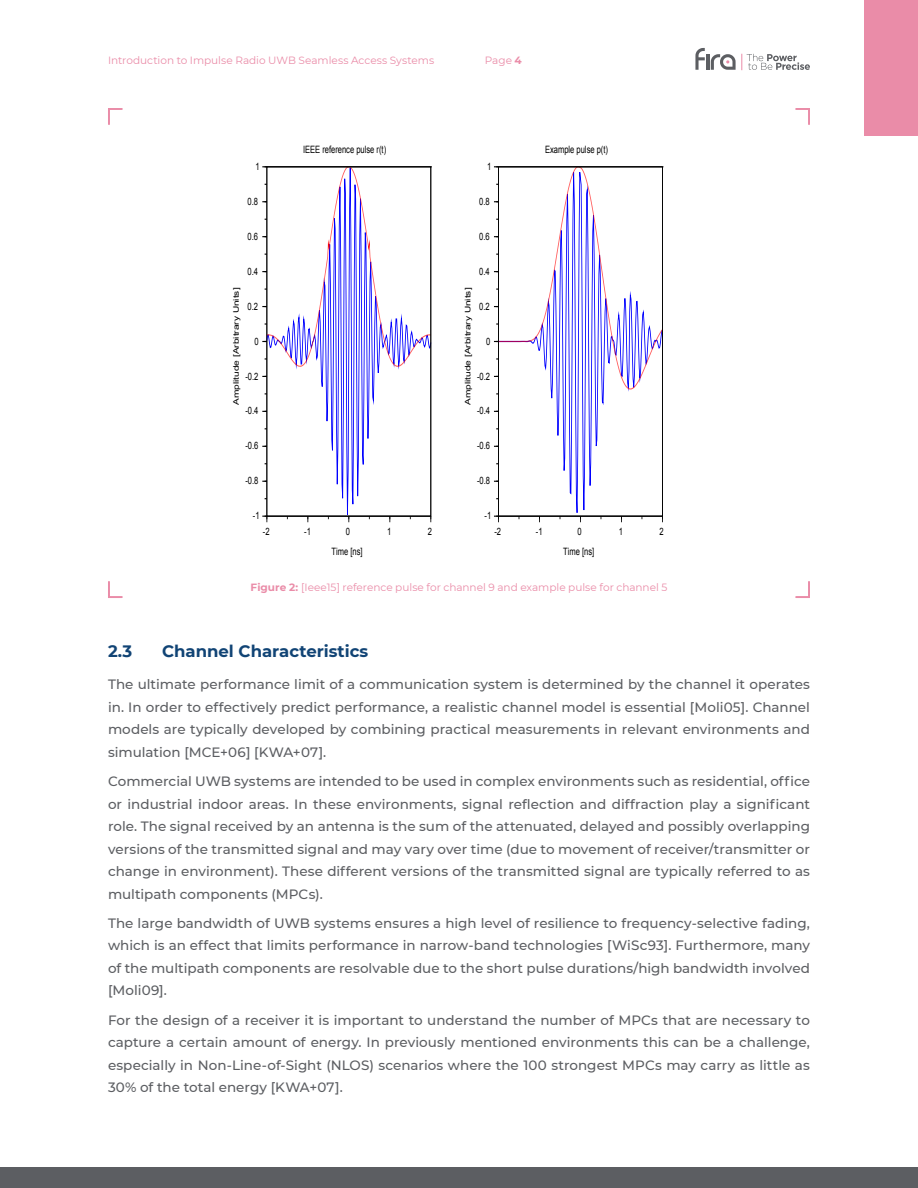
<style>
.page{position:relative;width:918px;height:1188px;background:#fff}
.page>*{position:absolute;margin:0;border:0;box-sizing:border-box;transform-origin:0 0}
.Bold{font:700 16.5px "Montserrat";color:#114475}
.Copy{font:500 13.5px/22.5px "Montserrat";color:#5c5e62;text-align:justify}
.Small_text{font:10.5px "Montserrat";color:#ea8ca8}
.t1{font:10.2px "Arial";color:#000;scale:.75 1}
.t2{font:7.65px "Arial";color:#000;scale:1.33 1}
.s1{font-weight:700}
</style>
<div class="page">
<svg style="left:695px;top:48px;width:10px;height:22px"></svg>
<hr style="left:706px;top:54px;width:3px;height:16px;background:#5c5e62">
<svg style="left:711px;top:54px;width:25px;height:16px"></svg>
<svg style="left:742px;top:54px;width:68px;height:16px"></svg>
<div style="left:0;top:1167px;width:918px;height:21px;background:#5c5e62"></div>
<div style="left:864px;top:0;width:54px;height:135px;background:#ea8ca8"></div>
<svg style="left:266px;top:367px;width:166px;height:156px"></svg>
<hr style="left:430px;top:167px;width:1px;height:349px;background:#000">
<svg style="left:262px;top:166px;width:170px;height:201px"></svg>
<svg style="left:498px;top:394px;width:165px;height:129px"></svg>
<hr style="left:662px;top:167px;width:1px;height:349px;background:#000">
<svg style="left:494px;top:166px;width:170px;height:228px"></svg>
<svg style="left:108px;top:108px;width:15px;height:17px"></svg>
<svg style="left:795px;top:108px;width:15px;height:17px"></svg>
<svg style="left:108px;top:581px;width:15px;height:17px"></svg>
<svg style="left:795px;top:581px;width:15px;height:17px"></svg>
<p class="Small_text" style="left:108px;top:53px;width:328px">Introduction to Impulse Radio UWB Seamless Access Systems</p>
<p class="Small_text" style="left:485px;top:53px;width:39px">Page <span class="s1">4</span></p>
<p class="t1" style="left:303px;top:143px;width:112px">IEEE reference pulse r(t)</p>
<p class="t1" style="left:545px;top:143px;width:86px">Example pulse p(t)</p>
<p class="t1" style="left:255px;top:160px;width:7px">1</p>
<p class="t1" style="left:487px;top:160px;width:7px">1</p>
<p class="t1" style="left:248px;top:195px;width:16px">0.8</p>
<p class="t1" style="left:479px;top:195px;width:16px">0.8</p>
<p class="t1" style="left:248px;top:230px;width:16px">0.6</p>
<p class="t1" style="left:479px;top:230px;width:16px">0.6</p>
<p class="t1" style="left:248px;top:264px;width:16px">0.4</p>
<p class="t1" style="left:479px;top:264px;width:16px">0.4</p>
<p class="t2" style="left:231px;top:405px;width:90px;rotate:-90deg">Amplitude [Arbitrary Units]</p>
<p class="t1" style="left:248px;top:299px;width:16px">0.2</p>
<p class="t1" style="left:254px;top:334px;width:7px">0</p>
<p class="t1" style="left:245px;top:369px;width:19px">-0.2</p>
<p class="t2" style="left:463px;top:405px;width:90px;rotate:-90deg">Amplitude [Arbitrary Units]</p>
<p class="t1" style="left:479px;top:299px;width:16px">0.2</p>
<p class="t1" style="left:486px;top:334px;width:7px">0</p>
<p class="t1" style="left:477px;top:369px;width:19px">-0.2</p>
<p class="t1" style="left:245px;top:404px;width:19px">-0.4</p>
<p class="t1" style="left:477px;top:404px;width:19px">-0.4</p>
<p class="t1" style="left:245px;top:439px;width:19px">-0.6</p>
<p class="t1" style="left:477px;top:439px;width:19px">-0.6</p>
<p class="t1" style="left:245px;top:474px;width:19px">-0.8</p>
<p class="t1" style="left:477px;top:474px;width:19px">-0.8</p>
<p class="t1" style="left:253px;top:509px;width:10px">-1</p>
<p class="t1" style="left:485px;top:509px;width:10px">-1</p>
<p class="t1" style="left:263px;top:525px;width:10px">-2</p>
<p class="t1" style="left:304px;top:525px;width:10px">-1</p>
<p class="t1" style="left:346px;top:525px;width:7px">0</p>
<p class="t1" style="left:387px;top:525px;width:7px">1</p>
<p class="t1" style="left:428px;top:525px;width:7px">2</p>
<p class="t1" style="left:494px;top:525px;width:10px">-2</p>
<p class="t1" style="left:536px;top:525px;width:10px">-1</p>
<p class="t1" style="left:578px;top:525px;width:7px">0</p>
<p class="t1" style="left:619px;top:525px;width:7px">1</p>
<p class="t1" style="left:660px;top:525px;width:7px">2</p>
<p class="t1" style="left:332px;top:544px;width:43px">Time [ns]</p>
<p class="t1" style="left:563px;top:544px;width:43px">Time [ns]</p>
<p class="Small_text" style="left:251px;top:580px;width:418px"><span class="s1">Figure 2:</span> [Ieee15] reference pulse for channel 9 and example pulse for channel 5</p>
<p class="Bold" style="left:108px;top:639px;width:26px">2.3</p>
<p class="Bold" style="left:162px;top:639px;width:208px">Channel Characteristics</p>
<p class="Copy" style="left:108px;top:673px;width:704px">The ultimate performance limit of a communication system is determined by the channel it operates in. In order to effectively predict performance, a realistic channel model is essential [Moli05]. Channel models are typically developed by combining practical measurements in relevant environments and simulation [MCE+06] [KWA+07].</p>
<p class="Copy" style="left:108px;top:770px;width:704px">Commercial UWB systems are intended to be used in complex environments such as residential, office or industrial indoor areas. In these environments, signal reflection and diffraction play a significant role. The signal received by an antenna is the sum of the attenuated, delayed and possibly overlapping versions of the transmitted signal and may vary over time (due to movement of receiver/transmitter or change in environment). These different versions of the transmitted signal are typically referred to as multipath components (MPCs).</p>
<p class="Copy" style="left:108px;top:911px;width:704px">The large bandwidth of UWB systems ensures a high level of resilience to frequency-selective fading, which is an effect that limits performance in narrow-band technologies [WiSc93]. Furthermore, many of the multipath components are resolvable due to the short pulse durations/high bandwidth involved [Moli09].</p>
<p class="Copy" style="left:108px;top:1008px;width:703px">For the design of a receiver it is important to understand the number of MPCs that are necessary to capture a certain amount of energy. In previously mentioned environments this can be a challenge, especially in Non-Line-of-Sight (NLOS) scenarios where the 100 strongest MPCs may carry as little as 30% of the total energy [KWA+07].</p>
</div>
